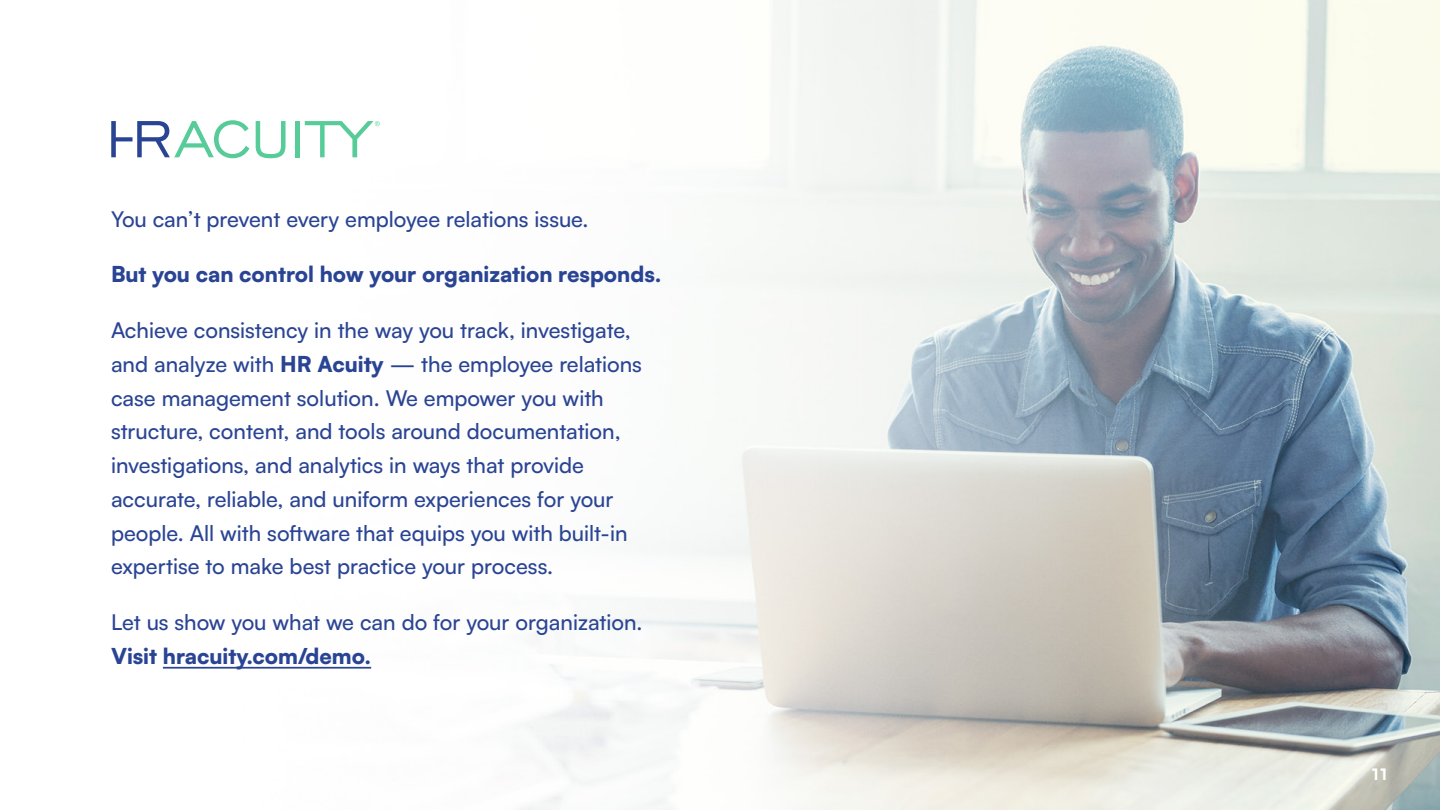
<style>
.page{position:relative;width:1440px;height:810px;background:#fff}
.page>*{position:absolute;margin:0;border:0;box-sizing:border-box;transform-origin:0 0}
.t1{font:500 21.75px/33.8px "Satoshi";color:#2a4494}
.t2{font:900 21.75px "Satoshi";color:#2a4494}
.t3{font:900 15.6px "Satoshi";color:#fff}
.s1{font-weight:900}
</style>
<div class="page">
<img style="left:162px;top:0;width:1278px;height:810px">
<hr style="left:163px;top:667px;width:208px;height:2px;background:#2a4494">
<svg style="left:111px;top:120px;width:138px;height:38px"></svg>
<svg style="left:256px;top:121px;width:30px;height:37px"></svg>
<hr style="left:296px;top:121px;width:4px;height:36px;background:#57cc99">
<svg style="left:305px;top:121px;width:75px;height:36px"></svg>
<p class="t1" style="left:111px;top:201px;width:479px">You can’t prevent every employee relations issue.</p>
<p class="t2" style="left:111px;top:258px;width:552px">But you can control how your organization responds.</p>
<p class="t1" style="left:111px;top:312px;width:532px">Achieve consistency in the way you track, investigate, and analyze with <span class="s1">HR Acuity</span> — the employee relations case management solution. We empower you with structure, content, and tools around documentation, investigations, and analytics in ways that provide accurate, reliable, and uniform experiences for your people. All with software that equips you with built-in expertise to make best practice your process.</p>
<p class="t1" style="left:111px;top:604px;width:533px">Let us show you what we can do for your organization.</p>
<p class="t2" style="left:111px;top:639px;width:262px">Visit hracuity.com/demo.</p>
<p class="t3" style="left:1372px;top:762px;width:17px">11</p>
</div>
